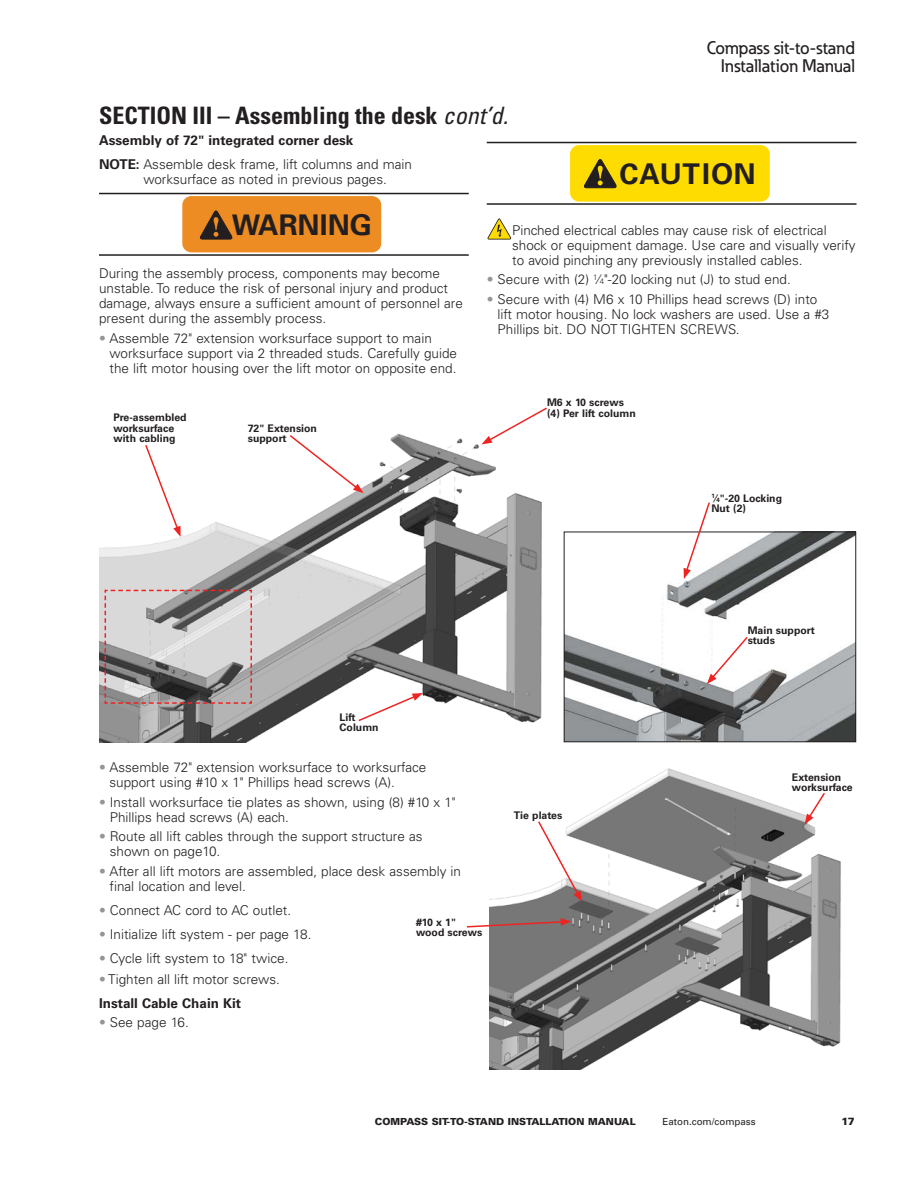
<style>
.page{position:relative;width:918px;height:1188px;background:#fff}
.page>*{position:absolute;margin:0;border:0;box-sizing:border-box;transform-origin:0 0}
.t1{font:700 28.5px "Univers LT Std";color:#231f20}
.t2{font:700 28.5px "Univers LT Std";letter-spacing:.03em;color:#231f20}
._01_Head1_16_17_NCOO{font:700 condensed 24px "Univers LT Std";color:#231f20}
.t3{font:500 18px/18px "Eaton";color:#231f20;text-align:right}
._02_Body_10_11_3_NCO{font:300 13.5px/15px "Univers LT Std";color:#231f20}
._01_Head2{font:300 13.5px/15px "Univers LT Std";color:#231f20}
._01_Head2-2{font:700 13.5px "Univers LT Std";color:#231f20}
._06_Callout{font:700 10.5px/10.5px "Univers LT Std";color:#231f20}
.t4{font:900 10.5px "Univers LT Std";color:#231f20}
.t5{font:900 9.75px "Univers LT Std";color:#231f20}
.t6{font:9.75px "Univers LT Std";color:#231f20}
.s1{font-weight:400;font-style:italic}
.s2{font-weight:700}
.s3{color:#939598}
.s4{font-size:7.8px}
.s5{font-size:6.15px}
</style>
<div class="page">
<hr style="left:99px;top:193px;width:370px;height:1px;background:#231f20">
<hr style="left:99px;top:254px;width:370px;height:2px;background:#231f20">
<div style="left:183px;top:197px;width:197px;height:54px;background:#ec8c22;border-radius:8px"></div>
<div style="left:182px;top:196px;width:199px;height:56px;border:2px solid #ec8c22;border-radius:8px"></div>
<svg style="left:199px;top:210px;width:34px;height:30px"></svg>
<hr style="left:487px;top:142px;width:369px;height:1px;background:#231f20">
<hr style="left:487px;top:203px;width:369px;height:2px;background:#231f20">
<div style="left:571px;top:146px;width:198px;height:55px;background:#ffdc01;border-radius:8px"></div>
<div style="left:570px;top:145px;width:200px;height:57px;border:2px solid #ffdc01;border-radius:8px"></div>
<svg style="left:584px;top:159px;width:33px;height:30px"></svg>
<svg style="left:487px;top:218px;width:24px;height:21px"></svg>
<img style="left:99px;top:433px;width:443px;height:309px">
<img style="left:489px;top:768px;width:352px;height:302px">
<img style="left:566px;top:534px;width:288px;height:206px">
<div style="left:564px;top:532px;width:292px;height:210px;border:1px solid #231f20"></div>
<svg style="left:482px;top:407px;width:65px;height:37px"></svg>
<svg style="left:288px;top:434px;width:76px;height:59px"></svg>
<svg style="left:357px;top:693px;width:66px;height:30px"></svg>
<svg style="left:537px;top:820px;width:45px;height:82px"></svg>
<svg style="left:467px;top:918px;width:104px;height:10px"></svg>
<svg style="left:144px;top:443px;width:37px;height:94px"></svg>
<svg style="left:684px;top:502px;width:27px;height:77px"></svg>
<svg style="left:707px;top:635px;width:42px;height:49px"></svg>
<svg style="left:805px;top:791px;width:21px;height:34px"></svg>
<svg style="left:104px;top:589px;width:149px;height:116px"></svg>
<h3 class="t3" style="left:707px;top:39px;width:150px">Compass sit-to-stand<br>Installation Manual</h3>
<p class="_01_Head1_16_17_NCOO" style="left:99px;top:101px;width:411px">SECTION III – Assembling the desk <span class="s1">cont’d.</span></p>
<p class="_01_Head2-2" style="left:99px;top:132px;width:256px">Assembly of 72" integrated corner desk</p>
<p class="_01_Head2" style="left:144px;top:157px;width:270px;text-indent:-45px"><span class="s2">NOTE:</span> Assemble desk frame, lift columns and main worksurface as noted in previous pages.</p>
<p class="t1" style="left:232px;top:208px;width:142px">WARNING</p>
<p class="_02_Body_10_11_3_NCO" style="left:99px;top:266px;width:365px">During the assembly process, components may become unstable. To reduce the risk of personal injury and product damage, always ensure a sufficient amount of personnel are present during the assembly process.</p>
<p class="_02_Body_10_11_3_NCO" style="left:110px;top:331px;width:349px;text-indent:-11px"><span class="s3">•</span> Assemble 72" extension worksurface support to main worksurface support via 2 threaded studs. Carefully guide the lift motor housing over the lift motor on opposite end.</p>
<p class="t2" style="left:619px;top:157px;width:138px">CAUTION</p>
<p class="_02_Body_10_11_3_NCO" style="left:512px;top:223px;width:345px">Pinched electrical cables may cause risk of electrical shock or equipment damage. Use care and visually verify to avoid pinching any previously installed cables.</p>
<p class="_02_Body_10_11_3_NCO" style="left:487px;top:272px;width:303px"><span class="s3">•</span> Secure with (2) <sup>1</sup>⁄<span class="s4">4</span>"-20 locking nut (J) to stud end.</p>
<p class="_02_Body_10_11_3_NCO" style="left:498px;top:292px;width:333px;text-indent:-11px"><span class="s3">•</span> Secure with (4) M6 x 10 Phillips head screws (D) into lift motor housing. No lock washers are used. Use a #3<br>Phillips bit. DO NOT TIGHTEN SCREWS.</p>
<p class="_06_Callout" style="left:113px;top:412px;width:75px">Pre-assembled worksurface with cabling</p>
<p class="_06_Callout" style="left:248px;top:423px;width:71px">72" Extension support</p>
<p class="_06_Callout" style="left:547px;top:397px;width:90px">M6 x 10 screws (4) Per lift column</p>
<p class="_06_Callout" style="left:340px;top:712px;width:41px">Lift<br>Column</p>
<p class="_02_Body_10_11_3_NCO" style="left:110px;top:760px;width:318px;text-indent:-11px"><span class="s3">•</span> Assemble 72" extension worksurface to worksurface support using #10 x 1" Phillips head screws (A).</p>
<p class="_02_Body_10_11_3_NCO" style="left:110px;top:795px;width:347px;text-indent:-11px"><span class="s3">•</span> Install worksurface tie plates as shown, using (8) #10 x 1"<br>Phillips head screws (A) each.</p>
<p class="_02_Body_10_11_3_NCO" style="left:110px;top:829px;width:314px;text-indent:-11px"><span class="s3">•</span> Route all lift cables through the support structure as shown on page10.</p>
<p class="_01_Head2" style="left:110px;top:864px;width:353px;text-indent:-11px"><span class="s3">•</span> After all lift motors are assembled, place desk assembly in final location and level.</p>
<p class="_01_Head2" style="left:99px;top:903px;width:191px"><span class="s3">•</span> Connect AC cord to AC outlet.</p>
<p class="_01_Head2" style="left:99px;top:927px;width:211px"><span class="s3">•</span> Initialize lift system - per page 18.</p>
<p class="_02_Body_10_11_3_NCO" style="left:99px;top:951px;width:188px"><span class="s3">•</span> Cycle lift system to 18" twice.</p>
<p class="_02_Body_10_11_3_NCO" style="left:99px;top:972px;width:180px"><span class="s3">•</span> Tighten all lift motor screws.</p>
<p class="_01_Head2-2" style="left:99px;top:995px;width:144px">Install Cable Chain Kit</p>
<p class="_01_Head2" style="left:99px;top:1015px;width:89px"><span class="s3">•</span> See page 16.</p>
<p class="_06_Callout" style="left:416px;top:917px;width:68px">#10 x 1" wood screws</p>
<p class="_06_Callout" style="left:514px;top:810px;width:50px">Tie plates</p>
<p class="_06_Callout" style="left:711px;top:493px;width:72px"><sup>1</sup>⁄<span class="s5">4</span>"-20 Locking<br>Nut (2)</p>
<p class="_06_Callout" style="left:748px;top:625px;width:69px">Main support studs</p>
<p class="_06_Callout" style="left:792px;top:772px;width:62px">Extension worksurface</p>
<p class="t5" style="left:375px;top:1115px;width:262px">COMPASS SIT-TO-STAND INSTALLATION MANUAL</p>
<p class="t6" style="left:663px;top:1116px;width:95px">Eaton.com/compass</p>
<p class="t4" style="left:842px;top:1115px;width:15px">17</p>
</div>
